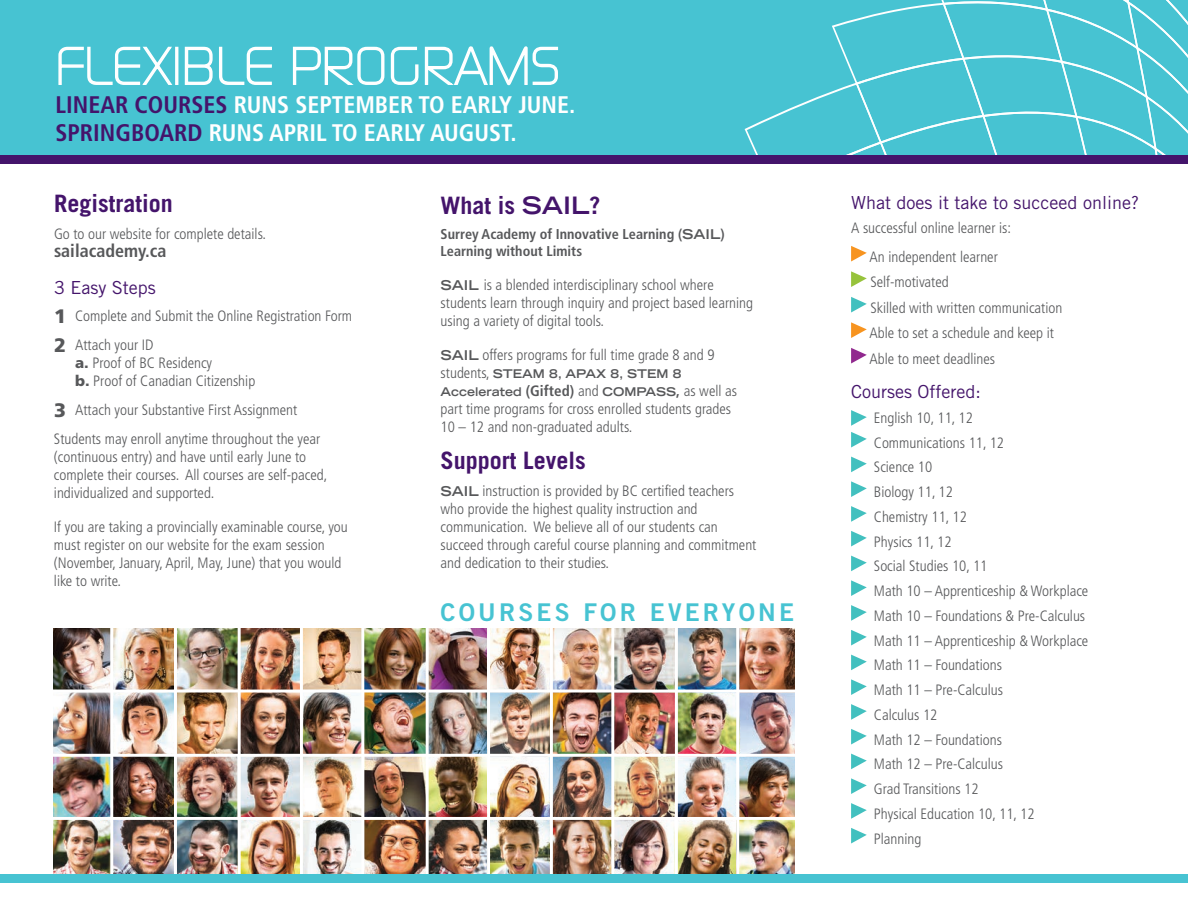
<style>
.page{position:relative;width:1188px;height:918px;background:#fff}
.page>*{position:absolute;margin:0;border:0;box-sizing:border-box;transform-origin:0 0}
.t1{font:300 51px "Dicot";letter-spacing:.01em;color:#fff}
.t2{font:24.45px "Trade Gothic LT Std Bd 2";letter-spacing:.13em;color:#47c3d2}
.t3{font:700 condensed 24px/28.5px "Frutiger LT Std";color:#fff}
.t4{font:700 24px "Trade Gothic LT Std";color:#44146b}
.t5{font:18px "Trade Gothic LT Std";color:#44146b}
.t6{font:700 condensed 18px "Frutiger LT Std";color:#57585a}
.t7{font:300 condensed 15px/24.8px "Frutiger LT Std";color:#57585a}
.t8{font:700 condensed 14.25px/16.5px "Frutiger LT Std";color:#57585a}
.t9{font:700 expanded 12px/18px "Trade Gothic LT Std";color:#57585a}
.s1{color:#44146b}
.s2{font-weight:900;font-stretch:normal;font-size:19.5px}
.s3{font-weight:900;font-stretch:normal}
.s4{font-stretch:expanded}
.s5{font-family:"Trade Gothic LT Std";font-stretch:expanded;font-size:13.5px}
.s6{font-family:"Trade Gothic LT Std";font-weight:700;font-stretch:expanded;font-size:13.5px}
.s7{font-family:"Frutiger LT Std";font-weight:300;font-stretch:condensed;font-size:15px}
.s8{font-family:"Frutiger LT Std";font-stretch:condensed;font-size:15px}
</style>
<div class="page">
<img style="left:53px;top:629px;width:742px;height:245px">
<hr style="left:46px;top:690px;width:754px;height:2px;background:#fff">
<hr style="left:46px;top:754px;width:754px;height:3px;background:#fff">
<hr style="left:46px;top:817px;width:754px;height:3px;background:#fff">
<hr style="left:110px;top:625px;width:3px;height:257px;background:#fff">
<hr style="left:174px;top:625px;width:3px;height:257px;background:#fff">
<hr style="left:238px;top:625px;width:3px;height:257px;background:#fff">
<hr style="left:300px;top:625px;width:3px;height:257px;background:#fff">
<hr style="left:361px;top:625px;width:3px;height:257px;background:#fff">
<hr style="left:426px;top:625px;width:3px;height:257px;background:#fff">
<hr style="left:487px;top:625px;width:3px;height:257px;background:#fff">
<hr style="left:550px;top:625px;width:3px;height:257px;background:#fff">
<hr style="left:611px;top:625px;width:3px;height:257px;background:#fff">
<hr style="left:675px;top:625px;width:3px;height:257px;background:#fff">
<hr style="left:736px;top:625px;width:3px;height:257px;background:#fff">
<div style="left:0;top:0;width:1188px;height:159px;background:#47c3d2"></div>
<svg style="left:745px;top:0;width:443px;height:155px"></svg>
<div style="left:0;top:155px;width:1188px;height:8px;background:#44146b"></div>
<div style="left:0;top:874px;width:1188px;height:9px;background:#47c3d2"></div>
<svg style="left:58px;top:46px;width:115px;height:39px"></svg>
<div style="left:175px;top:47px;width:3px;height:38px;border:2px solid #fff"></div>
<svg style="left:184px;top:46px;width:88px;height:39px"></svg>
<svg style="left:292px;top:46px;width:267px;height:40px"></svg>
<svg style="left:851px;top:246px;width:16px;height:16px"></svg>
<svg style="left:851px;top:271px;width:16px;height:16px"></svg>
<svg style="left:851px;top:297px;width:16px;height:16px"></svg>
<svg style="left:851px;top:322px;width:16px;height:16px"></svg>
<svg style="left:851px;top:348px;width:16px;height:16px"></svg>
<svg style="left:851px;top:410px;width:16px;height:16px"></svg>
<svg style="left:851px;top:432px;width:16px;height:16px"></svg>
<svg style="left:851px;top:457px;width:16px;height:15px"></svg>
<svg style="left:851px;top:481px;width:16px;height:16px"></svg>
<svg style="left:851px;top:506px;width:16px;height:16px"></svg>
<svg style="left:851px;top:531px;width:16px;height:16px"></svg>
<svg style="left:851px;top:556px;width:16px;height:15px"></svg>
<svg style="left:851px;top:580px;width:16px;height:16px"></svg>
<svg style="left:851px;top:605px;width:16px;height:16px"></svg>
<svg style="left:851px;top:630px;width:16px;height:16px"></svg>
<svg style="left:851px;top:655px;width:16px;height:15px"></svg>
<svg style="left:851px;top:679px;width:16px;height:16px"></svg>
<svg style="left:851px;top:704px;width:16px;height:16px"></svg>
<svg style="left:851px;top:729px;width:16px;height:16px"></svg>
<svg style="left:851px;top:754px;width:16px;height:15px"></svg>
<svg style="left:851px;top:778px;width:16px;height:16px"></svg>
<svg style="left:851px;top:803px;width:16px;height:16px"></svg>
<svg style="left:851px;top:828px;width:16px;height:16px"></svg>
<h1 class="t1" style="left:56px;top:42px;width:506px">FLEXIBLE PROGRAMS</h1>
<h3 class="t3" style="left:56px;top:90px;width:521px"><span class="s1">LINEAR COURSES</span> RUNS SEPTEMBER TO EARLY JUNE.<br><span class="s1">SPRINGBOARD</span> RUNS APRIL TO EARLY AUGUST.</h3>
<h3 class="t4" style="left:54px;top:189px;width:120px">Registration</h3>
<p class="t7" style="left:54px;top:222px;width:213px">Go to our website for complete details.</p>
<p class="t6" style="left:54px;top:240px;width:114px">sailacademy.ca</p>
<p class="t5" style="left:54px;top:277px;width:103px">3 Easy Steps</p>
<p class="t7" style="left:54px;top:302px;width:300px;line-height:28.8px"><span class="s2">1</span> Complete and Submit the Online Registration Form<br><span class="s2">2</span> Attach your ID</p>
<p class="t7" style="left:75px;top:354px;width:182px;line-height:18px"><span class="s3">a.</span> Proof of BC Residency<br><span class="s3">b.</span> Proof of Canadian Citizenship</p>
<p class="t7" style="left:54px;top:396px;width:268px;line-height:28.8px"><span class="s2">3</span> Attach your Substantive First Assignment<br>Students may enroll anytime throughout the year</p>
<p class="t7" style="left:54px;top:448px;width:275px;line-height:18px">(continuous entry) and have until early June to complete their courses. All courses are self-paced, individualized and supported.</p>
<p class="t7" style="left:54px;top:518px;width:295px;line-height:18px">If you are taking a provincially examinable course, you must register on our website for the exam session (November, January, April, May, June) that you would like to write.</p>
<h3 class="t4" style="left:441px;top:190px;width:161px">What is <span class="s4">SAIL</span>?</h3>
<p class="t8" style="left:441px;top:226px;width:286px">Surrey Academy of Innovative Learning (<span class="s5">SAIL</span>)<br>Learning without Limits</p>
<p class="t7" style="left:441px;top:276px;width:314px;line-height:18px"><span class="s6">SAIL</span> is a blended interdisciplinary school where students learn through inquiry and project based learning using a variety of digital tools.</p>
<p class="t7" style="left:441px;top:343px;width:276px"><span class="s6">SAIL</span> offers programs for full time grade 8 and 9</p>
<p class="t9" style="left:441px;top:365px;width:298px"><span class="s7">students,</span> STEAM 8, APAX 8, STEM 8<br>Accelerated <span class="s8">(Gifted)</span> <span class="s7">and</span> COMPASS<span class="s8">,</span> <span class="s7">as well as</span></p>
<p class="t7" style="left:441px;top:400px;width:292px;line-height:18px">part time programs for cross enrolled students grades<br>10 – 12 and non-graduated adults.</p>
<h3 class="t4" style="left:441px;top:446px;width:147px">Support Levels</h3>
<p class="t7" style="left:441px;top:482px;width:317px;line-height:18px"><span class="s6">SAIL</span> instruction is provided by BC certified teachers who provide the highest quality instruction and communication. We believe all of our students can succeed through careful course planning and commitment and dedication to their studies.</p>
<h2 class="t2" style="left:441px;top:597px;width:355px">COURSES FOR EVERYONE</h2>
<p class="t5" style="left:851px;top:192px;width:289px">What does it take to succeed online?</p>
<p class="t7" style="left:851px;top:214px;width:161px;line-height:28.2px;text-align:center">A successful online learner is:<br>An independent learner</p>
<p class="t7" style="left:870px;top:269px;width:194px;line-height:25.5px">Self-motivated<br>Skilled with written communication<br>Able to set a schedule and keep it<br>Able to meet deadlines</p>
<p class="t5" style="left:851px;top:381px;width:131px">Courses Offered:</p>
<p class="t7" style="left:874px;top:405px;width:216px">English 10, 11, 12<br>Communications 11, 12<br>Science 10<br>Biology 11, 12<br>Chemistry 11, 12<br>Physics 11, 12<br>Social Studies 10, 11<br>Math 10 – Apprenticeship &amp; Workplace<br>Math 10 – Foundations &amp; Pre-Calculus<br>Math 11 – Apprenticeship &amp; Workplace<br>Math 11 – Foundations<br>Math 11 – Pre-Calculus<br>Calculus 12<br>Math 12 – Foundations<br>Math 12 – Pre-Calculus<br>Grad Transitions 12<br>Physical Education 10, 11, 12<br>Planning</p>
</div>
